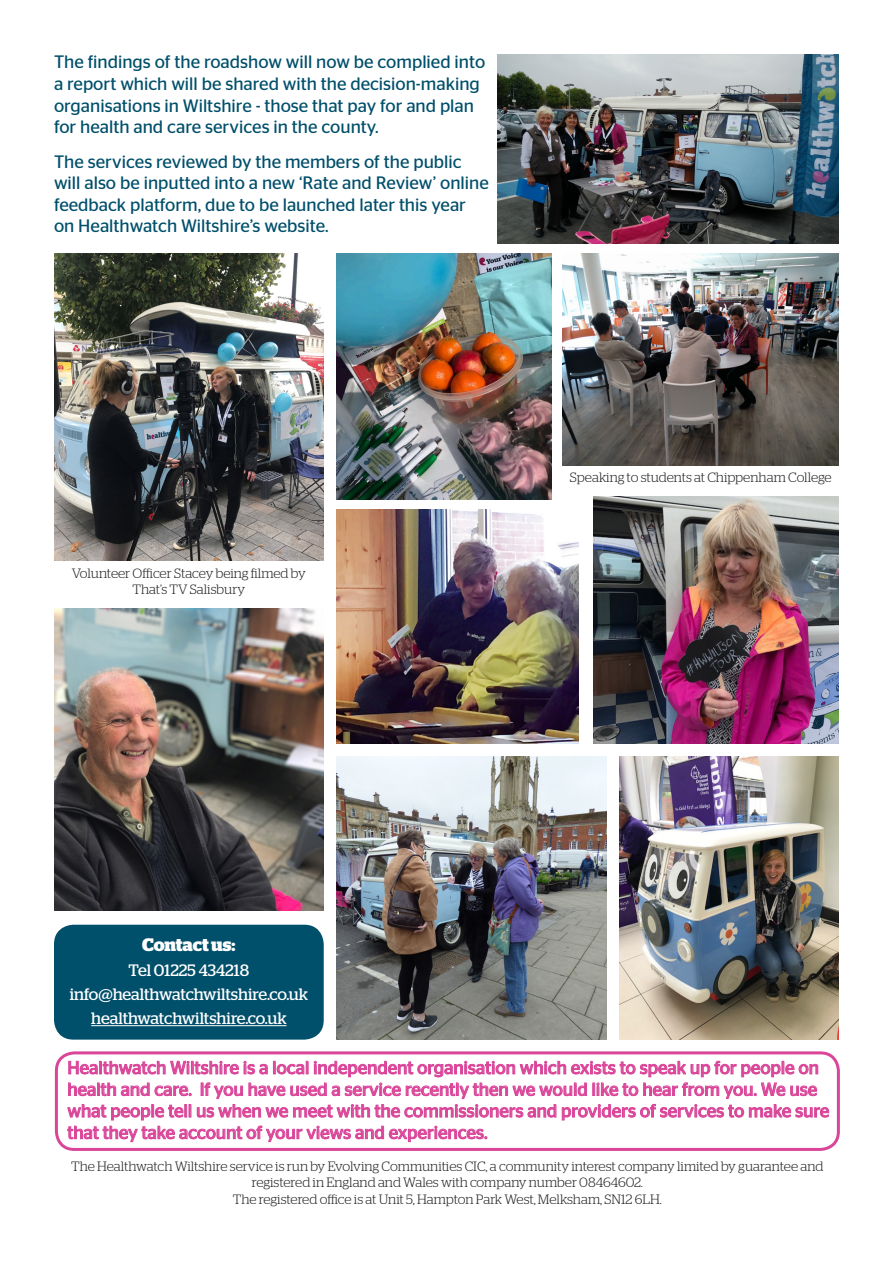
<style>
.page{position:relative;width:893px;height:1263px;background:#fff}
.page>*{position:absolute;margin:0;border:0;box-sizing:border-box;transform-origin:0 0}
.t1{font:18px/21.6px "Stag Sans";color:#004f6b}
.t2{font:18px/21.6px "Stag Sans";color:#da4599}
.t3{font:700 18px "Stag";color:#fff}
.t4{font:16.5px "Stag";color:#fff}
.t5{font:300 13.5px/16.2px "Stag";color:#231f20;text-align:center}
</style>
<div class="page">
<div style="left:55px;top:1051px;width:785px;height:100px;border:3px solid #da4599;border-radius:18px"></div>
<svg style="left:67px;top:1060px;width:762px;height:82px"></svg>
<div style="left:56px;top:926px;width:266px;height:112px;background:#004f6b;border-radius:18px"></div>
<hr style="left:91px;top:1025px;width:196px;height:1px;background:#fff">
<div style="left:54px;top:925px;width:270px;height:115px;border:3px solid #004f6b;border-radius:18px"></div>
<img style="left:337px;top:254px;width:215px;height:246px">
<img style="left:619px;top:756px;width:220px;height:284px">
<img style="left:54px;top:254px;width:270px;height:307px">
<img style="left:54px;top:608px;width:270px;height:303px">
<img style="left:498px;top:54px;width:341px;height:189px">
<img style="left:563px;top:254px;width:276px;height:211px">
<img style="left:593px;top:496px;width:246px;height:247px">
<img style="left:337px;top:509px;width:242px;height:234px">
<img style="left:337px;top:756px;width:269px;height:284px">
<p class="t1" style="left:54px;top:51px;width:433px">The findings of the roadshow will now be complied into a report which will be shared with the decision-making organisations in Wiltshire - those that pay for and plan for health and care services in the county.</p>
<p class="t1" style="left:54px;top:150px;width:436px">The services reviewed by the members of the public will also be inputted into a new ‘Rate and Review’ online feedback platform, due to be launched later this year on Healthwatch Wiltshire’s website.</p>
<p class="t5" style="left:72px;top:565px;width:236px">Volunteer Officer Stacey being filmed by<br>That’s TV Salisbury</p>
<p class="t5" style="left:570px;top:469px;width:263px">Speaking to students at Chippenham College</p>
<p class="t3" style="left:142px;top:935px;width:95px">Contact us:</p>
<p class="t4" style="left:129px;top:960px;width:122px">Tel 01225 434218</p>
<p class="t4" style="left:70px;top:984px;width:240px">info@healthwatchwiltshire.co.uk</p>
<p class="t4" style="left:91px;top:1008px;width:197px">healthwatchwiltshire.co.uk</p>
<p class="t2" style="left:67px;top:1057px;width:763px">Healthwatch Wiltshire is a local independent organisation which exists to speak up for people on health and care. If you have used a service recently then we would like to hear from you. We use what people tell us when we meet with the commissioners and providers of services to make sure that they take account of your views and experiences.</p>
<p class="t5" style="left:71px;top:1158px;width:754px">The Healthwatch Wiltshire service is run by Evolving Communities CIC, a community interest company limited by guarantee and registered in England and Wales with company number 08464602.</p>
<p class="t5" style="left:233px;top:1190px;width:430px">The registered office is at Unit 5, Hampton Park West, Melksham, SN12 6LH.</p>
</div>
